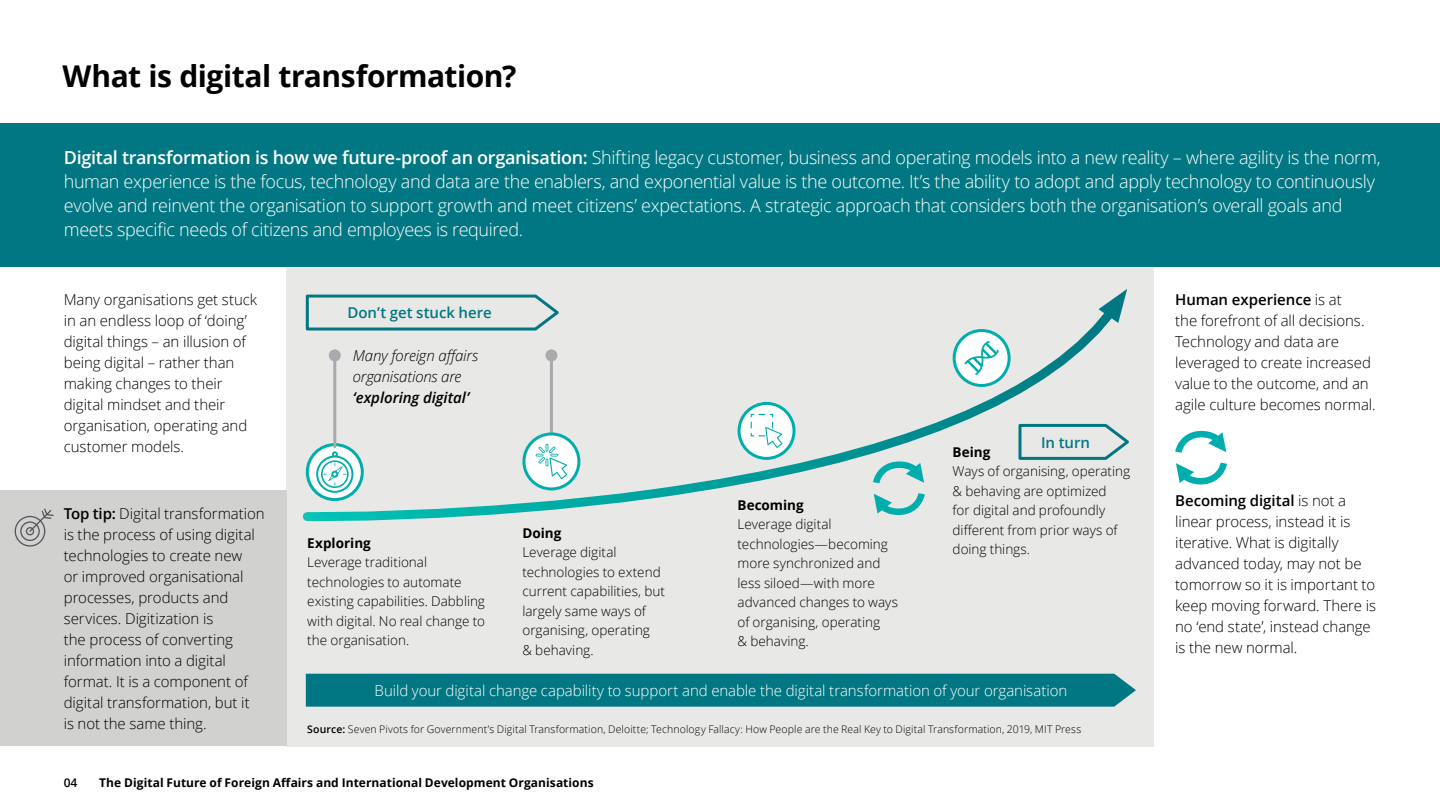
<style>
.page{position:relative;width:1440px;height:810px;background:#fff}
.page>*{position:absolute;margin:0;border:0;box-sizing:border-box;transform-origin:0 0}
.t1{font:700 30px "Open Sans";letter-spacing:-.02em;color:#000}
.t2{font:300 18px/24px "Open Sans";letter-spacing:-.02em;color:#fff}
.t3{font:300 15px/21px "Open Sans";letter-spacing:-.005em;color:#000}
.t4{font:300 15px "Open Sans";letter-spacing:-.005em;color:#fff}
.t5{font:italic 300 15px/21px "Open Sans";letter-spacing:-.01em;color:#000}
.t6{font:600 15px "Open Sans";letter-spacing:-.005em;color:#007782}
.t7{font:italic 600 15px "Open Sans";letter-spacing:-.005em;color:#000}
.t8{font:300 13.5px/19.5px "Open Sans";color:#000}
.t9{font:700 13.5px "Open Sans";color:#000}
.t10{font:700 12px "Open Sans";letter-spacing:.005em;color:#000}
.t11{font:600 12px "Open Sans";color:#000}
.t12{font:300 10.5px "Open Sans";letter-spacing:.01em;color:#000}
.s1{font-weight:600}
</style>
<div class="page">
<div style="left:0;top:123px;width:1440px;height:144px;background:#007782"></div>
<div style="left:286px;top:267px;width:868px;height:479px;background:#e8e8e7"></div>
<div style="left:0;top:490px;width:286px;height:256px;background:#d1d1cf"></div>
<svg style="left:302px;top:320px;width:806px;height:202px"></svg>
<svg style="left:1098px;top:289px;width:29px;height:34px"></svg>
<div style="left:306px;top:674px;width:830px;height:33px;background:#007782"></div>
<svg style="left:1017px;top:422px;width:112px;height:39px"></svg>
<svg style="left:304px;top:294px;width:257px;height:38px"></svg>
<svg style="left:15px;top:508px;width:39px;height:39px"></svg>
<svg style="left:739px;top:403px;width:55px;height:55px"></svg>
<div style="left:738px;top:402px;width:58px;height:58px;border:3px solid #00adad;border-radius:50%"></div>
<svg style="left:954px;top:331px;width:55px;height:54px"></svg>
<div style="left:953px;top:329px;width:58px;height:58px;border:3px solid #00adad;border-radius:50%"></div>
<svg style="left:307px;top:445px;width:55px;height:55px"></svg>
<div style="left:306px;top:443px;width:58px;height:58px;border:3px solid #00adad;border-radius:50%"></div>
<svg style="left:316px;top:451px;width:37px;height:42px;background:#b5e7e7"></svg>
<svg style="left:751px;top:414px;width:31px;height:34px"></svg>
<svg style="left:965px;top:341px;width:34px;height:34px"></svg>
<hr style="left:333px;top:355px;width:3px;height:92px;background:#a8aaac">
<div style="left:329px;top:349px;width:12px;height:12px;background:#a8aaac;border-radius:50%"></div>
<hr style="left:550px;top:355px;width:3px;height:92px;background:#a8aaac">
<div style="left:545px;top:349px;width:12px;height:12px;background:#a8aaac;border-radius:50%"></div>
<svg style="left:524px;top:434px;width:55px;height:55px"></svg>
<div style="left:522px;top:432px;width:58px;height:58px;border:3px solid #00adad;border-radius:50%"></div>
<svg style="left:536px;top:444px;width:31px;height:35px"></svg>
<svg style="left:873px;top:460px;width:51px;height:23px"></svg>
<svg style="left:874px;top:493px;width:51px;height:23px"></svg>
<svg style="left:1175px;top:430px;width:51px;height:23px"></svg>
<svg style="left:1176px;top:463px;width:51px;height:22px"></svg>
<h1 class="t1" style="left:63px;top:55px;width:455px">What is digital transformation?</h1>
<p class="t2" style="left:64px;top:145px;width:1318px"><span class="s1">Digital transformation is how we future-proof an organisation:</span> Shifting legacy customer, business and operating models into a new reality – where agility is the norm, human experience is the focus, technology and data are the enablers, and exponential value is the outcome. It’s the ability to adopt and apply technology to continuously evolve and reinvent the organisation to support growth and meet citizens’ expectations. A strategic approach that considers both the organisation’s overall goals and meets specific needs of citizens and employees is required.</p>
<p class="t3" style="left:64px;top:289px;width:195px">Many organisations get stuck in an endless loop of ‘doing’ digital things – an illusion of being digital – rather than making changes to their digital mindset and their organisation, operating and customer models.</p>
<p class="t3" style="left:64px;top:503px;width:203px"><span class="s1">Top tip:</span> Digital transformation is the process of using digital technologies to create new<br>or improved organisational processes, products and services. Digitization is<br>the process of converting information into a digital format. It is a component of digital transformation, but it<br>is not the same thing.</p>
<p class="t6" style="left:347px;top:303px;width:146px">Don’t get stuck here</p>
<p class="t5" style="left:353px;top:344px;width:127px">Many foreign affairs organisations are</p>
<p class="t7" style="left:353px;top:387px;width:118px">‘exploring digital’</p>
<p class="t9" style="left:307px;top:533px;width:65px">Exploring</p>
<p class="t8" style="left:307px;top:552px;width:179px">Leverage traditional technologies to automate existing capabilities. Dabbling with digital. No real change to the organisation.</p>
<p class="t9" style="left:522px;top:523px;width:40px">Doing</p>
<p class="t8" style="left:522px;top:542px;width:144px">Leverage digital technologies to extend current capabilities, but largely same ways of organising, operating<br>&amp; behaving.</p>
<p class="t9" style="left:738px;top:495px;width:68px">Becoming</p>
<p class="t8" style="left:738px;top:514px;width:162px">Leverage digital technologies—becoming more synchronized and less siloed—with more advanced changes to ways of organising, operating<br>&amp; behaving.</p>
<p class="t6" style="left:1041px;top:432px;width:50px">In turn</p>
<p class="t9" style="left:953px;top:443px;width:39px">Being</p>
<p class="t8" style="left:953px;top:461px;width:179px">Ways of organising, operating &amp; behaving are optimized<br>for digital and profoundly different from prior ways of doing things.</p>
<p class="t4" style="left:375px;top:680px;width:694px">Build your digital change capability to support and enable the digital transformation of your organisation</p>
<p class="t12" style="left:307px;top:722px;width:775px"><span class="s1">Source:</span> Seven Pivots for Government’s Digital Transformation, Deloitte; Technology Fallacy: How People are the Real Key to Digital Transformation, 2019, MIT Press</p>
<p class="t11" style="left:64px;top:774px;width:15px">04</p>
<p class="t10" style="left:99px;top:774px;width:496px">The Digital Future of Foreign Affairs and International Development Organisations</p>
<p class="t3" style="left:1175px;top:289px;width:202px"><span class="s1">Human experience</span> is at<br>the forefront of all decisions.<br>Technology and data are leveraged to create increased value to the outcome, and an agile culture becomes normal.</p>
<p class="t3" style="left:1175px;top:490px;width:202px"><span class="s1">Becoming digital</span> is not a linear process, instead it is iterative. What is digitally advanced today, may not be tomorrow so it is important to keep moving forward. There is no ‘end state’, instead change is the new normal.</p>
</div>
